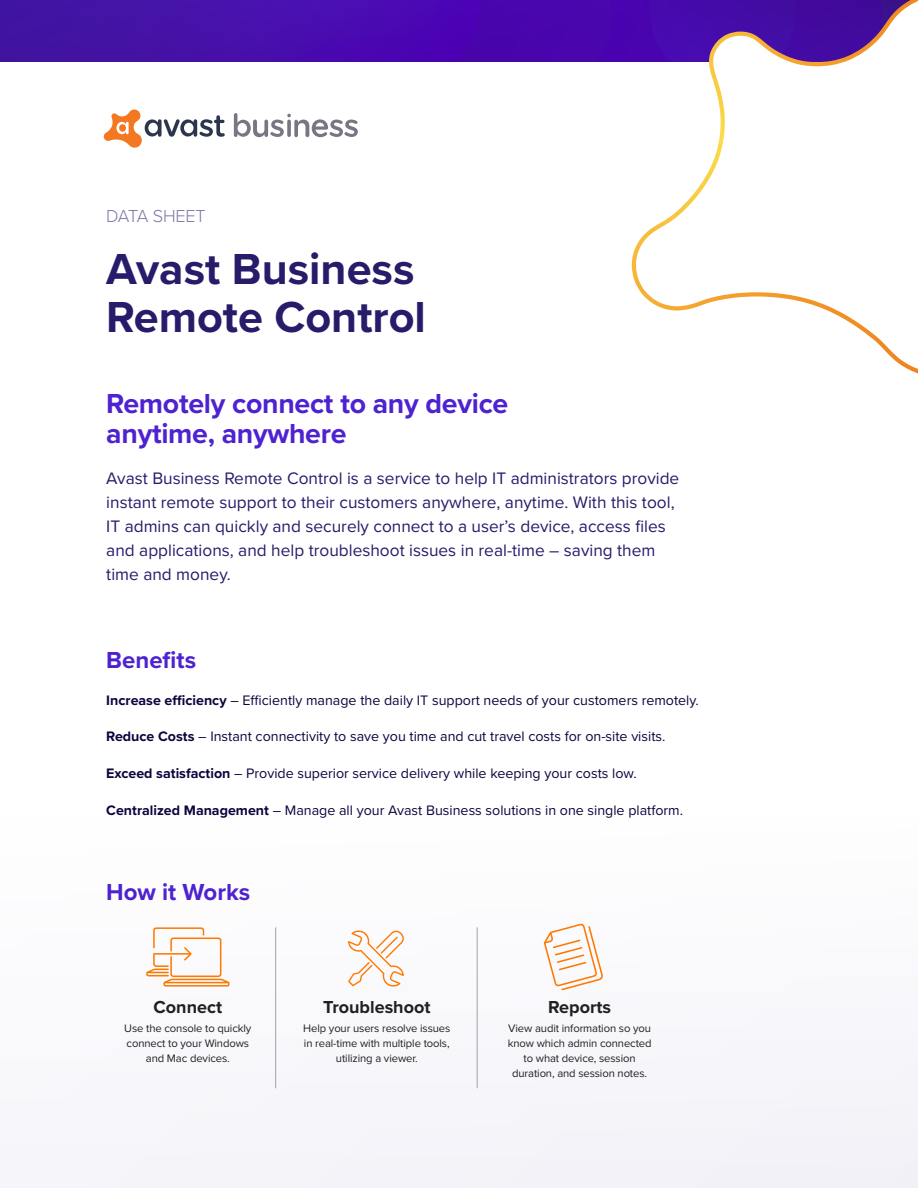
<style>
.page{position:relative;width:918px;height:1188px;background:#fff}
.page>*{position:absolute;margin:0;border:0;box-sizing:border-box;transform-origin:0 0}
.t1{font:700 45px/48px "Proxima Nova";color:#261c6a}
.document_subhead{font:700 28.5px/30px "Proxima Nova";letter-spacing:-.01em;color:#4e22d0}
.main_heads{font:700 24px "Proxima Nova";color:#4e22d0}
.subhead{font:700 18px "Proxima Nova";color:#231f20}
.t2{font:300 18px "Proxima Nova";letter-spacing:-.01em;color:#7d77a6}
.intro{font:17.25px/24px "Proxima Nova";color:#261c6a}
.body{font:14.25px "Proxima Nova";color:#0c053e}
.intro-2{font:11.25px/15px "Proxima Nova";letter-spacing:-.01em;color:#231f20;text-align:center}
.s1{font-weight:700}
</style>
<div class="page">
<svg style="left:0;top:0;width:632px;height:62px"></svg>
<div style="left:0;top:818px;width:918px;height:370px;background:#f9f9fc"></div>
<svg style="left:104px;top:110px;width:121px;height:38px"></svg>
<svg style="left:234px;top:113px;width:124px;height:24px"></svg>
<svg style="left:829px;top:311px;width:89px;height:63px"></svg>
<svg style="left:632px;top:0;width:286px;height:311px"></svg>
<svg style="left:146px;top:927px;width:83px;height:60px"></svg>
<svg style="left:544px;top:923px;width:59px;height:67px"></svg>
<hr style="left:477px;top:927px;width:1px;height:161px;background:#aaabb5">
<hr style="left:275px;top:927px;width:1px;height:161px;background:#aaabb5">
<svg style="left:348px;top:930px;width:56px;height:57px"></svg>
<p class="t2" style="left:106px;top:203px;width:101px">DATA SHEET</p>
<h2 class="t1" style="left:106px;top:244px;width:321px">Avast Business<br>Remote Control</h2>
<p class="document_subhead" style="left:106px;top:388px;width:404px">Remotely connect to any device anytime, anywhere</p>
<p class="intro" style="left:106px;top:466px;width:575px">Avast Business Remote Control is a service to help IT administrators provide instant remote support to their customers anywhere, anytime. With this tool, IT admins can quickly and securely connect to a user’s device, access files and applications, and help troubleshoot issues in real-time – saving them time and money.</p>
<p class="main_heads" style="left:106px;top:643px;width:91px">Benefits</p>
<p class="body" style="left:106px;top:690px;width:594px"><span class="s1">Increase efficiency</span> – Efficiently manage the daily IT support needs of your customers remotely.</p>
<p class="body" style="left:106px;top:726px;width:561px"><span class="s1">Reduce Costs</span> – Instant connectivity to save you time and cut travel costs for on-site visits.</p>
<p class="body" style="left:106px;top:763px;width:532px"><span class="s1">Exceed satisfaction</span> – Provide superior service delivery while keeping your costs low.</p>
<p class="body" style="left:106px;top:799px;width:578px"><span class="s1">Centralized Management</span> – Manage all your Avast Business solutions in one single platform.</p>
<p class="main_heads" style="left:106px;top:875px;width:145px">How it Works</p>
<p class="subhead" style="left:154px;top:993px;width:70px">Connect</p>
<p class="intro-2" style="left:124px;top:1020px;width:129px">Use the console to quickly connect to your Windows and Mac devices.</p>
<p class="subhead" style="left:323px;top:993px;width:109px">Troubleshoot</p>
<p class="intro-2" style="left:303px;top:1020px;width:149px">Help your users resolve issues in real-time with multiple tools, utilizing a viewer.</p>
<p class="subhead" style="left:548px;top:993px;width:64px">Reports</p>
<p class="intro-2" style="left:508px;top:1020px;width:145px">View audit information so you know which admin connected to what device, session duration, and session notes.</p>
</div>
